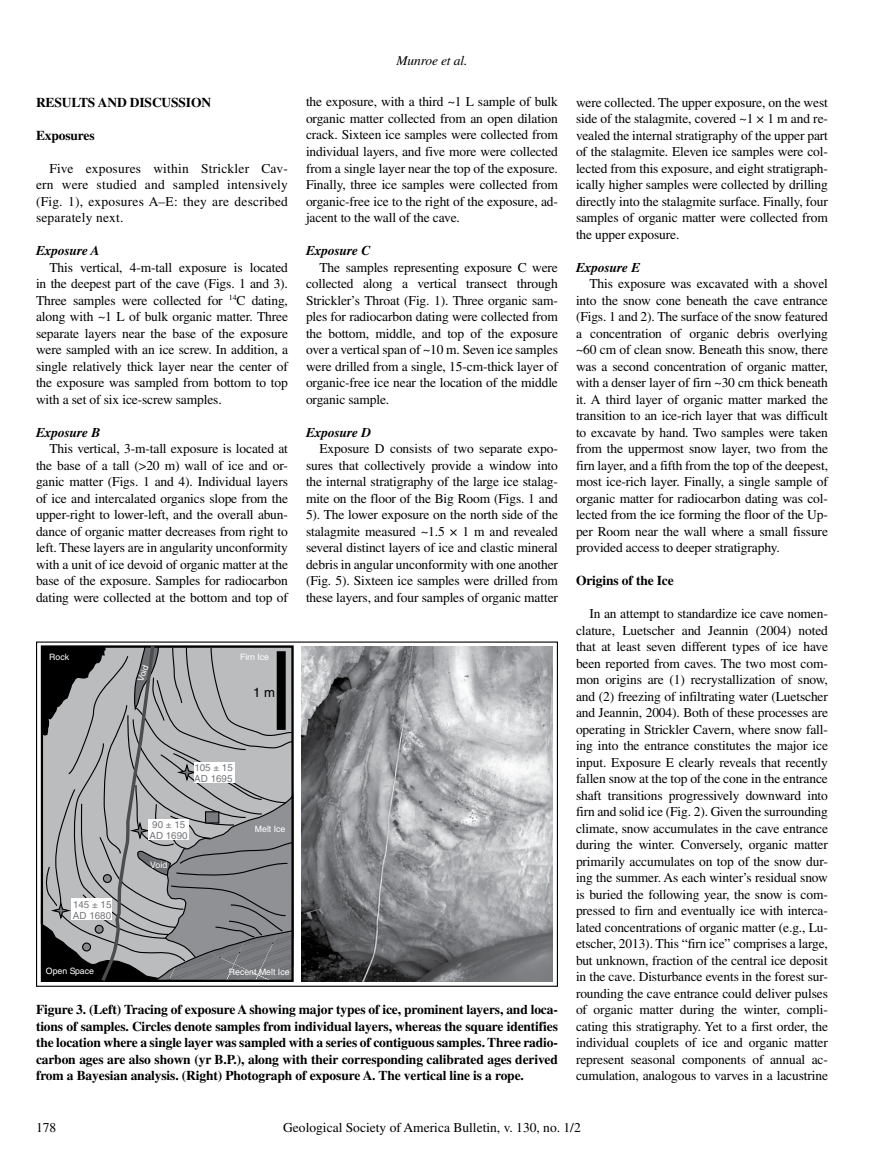
<style>
.page{position:relative;width:891px;height:1175px;background:#fff}
.page>*{position:absolute;margin:0;border:0;box-sizing:border-box;transform-origin:0 0}
.t1{font:13.5px/16.5px "Times";letter-spacing:-.01em;color:#000;text-align:justify}
.t2{font:700 13.5px/16.5px "Times";letter-spacing:-.01em;color:#000;text-align:justify}
.t3{font:italic 700 13.5px "Times";letter-spacing:-.01em;color:#000}
.t4{font:italic 13.5px "Times";letter-spacing:-.01em;color:#000}
.t5{font:13.05px "Helvetica";color:#000}
.t6{font:9.9px/10.9px "Helvetica";color:#77787b}
.t7{font:8.7px "Helvetica";color:#fff}
</style>
<div class="page">
<img style="left:301px;top:646px;width:251px;height:335px">
<svg style="left:41px;top:642px;width:253px;height:340px;background:#959698"></svg>
<p class="t2" style="left:36px;top:93px;width:177px">RESULTS AND DISCUSSION</p>
<p class="t2" style="left:36px;top:126px;width:60px">Exposures</p>
<p class="t1" style="left:36px;top:160px;width:254px;text-indent:14px">Five exposures within Strickler Cav&shy;ern were studied and sampled intensively (Fig. 1), exposures A–E: they are described separately next.</p>
<p class="t3" style="left:36px;top:243px;width:65px">Exposure A</p>
<p class="t1" style="left:36px;top:259px;width:254px;text-indent:14px">This vertical, 4-m-tall exposure is located in the deepest part of the cave (Figs. 1 and 3).<br>Three samples were collected for <sup>14</sup>C dating, along with ~1 L of bulk organic matter. Three separate layers near the base of the exposure were sampled with an ice screw. In addition, a single relatively thick layer near the center of the exposure was sampled from bottom to top with a set of six ice-screw samples.</p>
<p class="t3" style="left:36px;top:424px;width:66px">Exposure B</p>
<p class="t1" style="left:36px;top:440px;width:254px;text-indent:13px">This vertical, 3-m-tall exposure is located at the base of a tall (&gt;20 m) wall of ice and or&shy;ganic matter (Figs. 1 and 4). Individual layers of ice and intercalated organics slope from the upper-right to lower-left, and the overall abun&shy;dance of organic matter decreases from right to left. These layers are in angularity unconformity with a unit of ice devoid of organic matter at the base of the exposure. Samples for radiocarbon dating were collected at the bottom and top of</p>
<p class="t4" style="left:397px;top:53px;width:72px">Munroe et al.</p>
<p class="t1" style="left:306px;top:94px;width:254px">the exposure, with a third ~1 L sample of bulk organic matter collected from an open dilation crack. Sixteen ice samples were collected from individual layers, and five more were collected from a single layer near the top of the exposure.<br>Finally, three ice samples were collected from organic-free ice to the right of the exposure, ad&shy;jacent to the wall of the cave.</p>
<p class="t3" style="left:306px;top:242px;width:66px">Exposure C</p>
<p class="t1" style="left:306px;top:259px;width:254px;text-indent:14px">The samples representing exposure C were collected along a vertical transect through Strickler’s Throat (Fig. 1). Three organic sam&shy;ples for radiocarbon dating were collected from the bottom, middle, and top of the exposure over a vertical span of ~10 m. Seven ice samples were drilled from a single, 15-cm-thick layer of organic-free ice near the location of the middle organic sample.</p>
<p class="t3" style="left:306px;top:424px;width:67px">Exposure D</p>
<p class="t1" style="left:306px;top:440px;width:254px;text-indent:14px">Exposure D consists of two separate expo&shy;sures that collectively provide a window into the internal stratigraphy of the large ice stalag&shy;mite on the floor of the Big Room (Figs. 1 and 5). The lower exposure on the north side of the stalagmite measured ~1.5 × 1 m and revealed several distinct layers of ice and clastic mineral debris in angular unconformity with one another (Fig. 5). Sixteen ice samples were drilled from these layers, and four samples of organic matter</p>
<p class="t7" style="left:49px;top:651px;width:21px">Rock</p>
<p class="t7" style="left:240px;top:652px;width:31px">Firn Ice</p>
<p class="t5" style="left:253px;top:684px;width:23px">1 m</p>
<p class="t6" style="left:73px;top:898px;width:40px">145 ± 15<br>AD 1680</p>
<p class="t7" style="left:46px;top:965px;width:50px">Open Space</p>
<p class="t6" style="left:194px;top:762px;width:40px">105 ± 15<br>AD 1695</p>
<p class="t6" style="left:149px;top:819px;width:40px">90 ± 15<br>AD 1690</p>
<p class="t7" style="left:150px;top:859px;width:19px">Void</p>
<p class="t7" style="left:255px;top:824px;width:32px">Melt Ice</p>
<p class="t7" style="left:229px;top:967px;width:62px">Recent Melt Ice</p>
<p class="t2" style="left:36px;top:1001px;width:524px">Figure 3. (Left) Tracing of exposure A showing major types of ice, prominent layers, and loca&shy;tions of samples. Circles denote samples from individual layers, whereas the square identifies the location where a single layer was sampled with a series of contiguous samples. Three radio&shy;carbon ages are also shown (yr B.P.), along with their corresponding calibrated ages derived from a Bayesian analysis. (Right) Photograph of exposure A. The vertical line is a rope.</p>
<p class="t1" style="left:576px;top:94px;width:254px">were collected. The upper exposure, on the west side of the stalagmite, covered ~1 × 1 m and re&shy;vealed the internal stratigraphy of the upper part of the stalagmite. Eleven ice samples were col&shy;lected from this exposure, and eight stratigraph&shy;ically higher samples were collected by drilling directly into the stalagmite surface. Finally, four samples of organic matter were collected from the upper exposure.</p>
<p class="t3" style="left:576px;top:259px;width:66px">Exposure E</p>
<p class="t1" style="left:576px;top:275px;width:254px;text-indent:14px">This exposure was excavated with a shovel into the snow cone beneath the cave entrance (Figs. 1 and 2). The surface of the snow featured a concentration of organic debris overlying ~60 cm of clean snow. Beneath this snow, there was a second concentration of organic matter, with a denser layer of firn ~30 cm thick beneath it. A third layer of organic matter marked the transition to an ice-rich layer that was difficult to excavate by hand. Two samples were taken from the uppermost snow layer, two from the firn layer, and a fifth from the top of the deepest, most ice-rich layer. Finally, a single sample of organic matter for radiocarbon dating was col&shy;lected from the ice forming the floor of the Up&shy;per Room near the wall where a small fissure provided access to deeper stratigraphy.</p>
<p class="t2" style="left:576px;top:572px;width:99px">Origins of the Ice</p>
<p class="t1" style="left:576px;top:605px;width:254px;text-indent:14px">In an attempt to standardize ice cave nomen&shy;clature, Luetscher and Jeannin (2004) noted that at least seven different types of ice have been reported from caves. The two most com&shy;mon origins are (1) recrystallization of snow, and (2) freezing of infiltrating water (Luetscher and Jeannin, 2004). Both of these processes are operating in Strickler Cavern, where snow fall&shy;ing into the entrance constitutes the major ice input. Exposure E clearly reveals that recently fallen snow at the top of the cone in the entrance shaft transitions progressively downward into firn and solid ice (Fig. 2). Given the surrounding climate, snow accumulates in the cave entrance during the winter. Conversely, organic matter primarily accumulates on top of the snow dur&shy;ing the summer. As each winter’s residual snow is buried the following year, the snow is com&shy;pressed to firn and eventually ice with interca&shy;lated concentrations of organic matter (e.g., Lu&shy;etscher, 2013). This “firn ice” comprises a large, but unknown, fraction of the central ice deposit in the cave. Disturbance events in the forest sur&shy;rounding the cave entrance could deliver pulses of organic matter during the winter, compli&shy;cating this stratigraphy. Yet to a first order, the individual couplets of ice and organic matter represent seasonal components of annual ac&shy;cumulation, analogous to varves in a lacustrine</p>
<p class="t1" style="left:36px;top:1118px;width:22px">178</p>
<p class="t1" style="left:283px;top:1118px;width:299px">Geological Society of America Bulletin, v. 130, no. 1/2</p>
</div>
